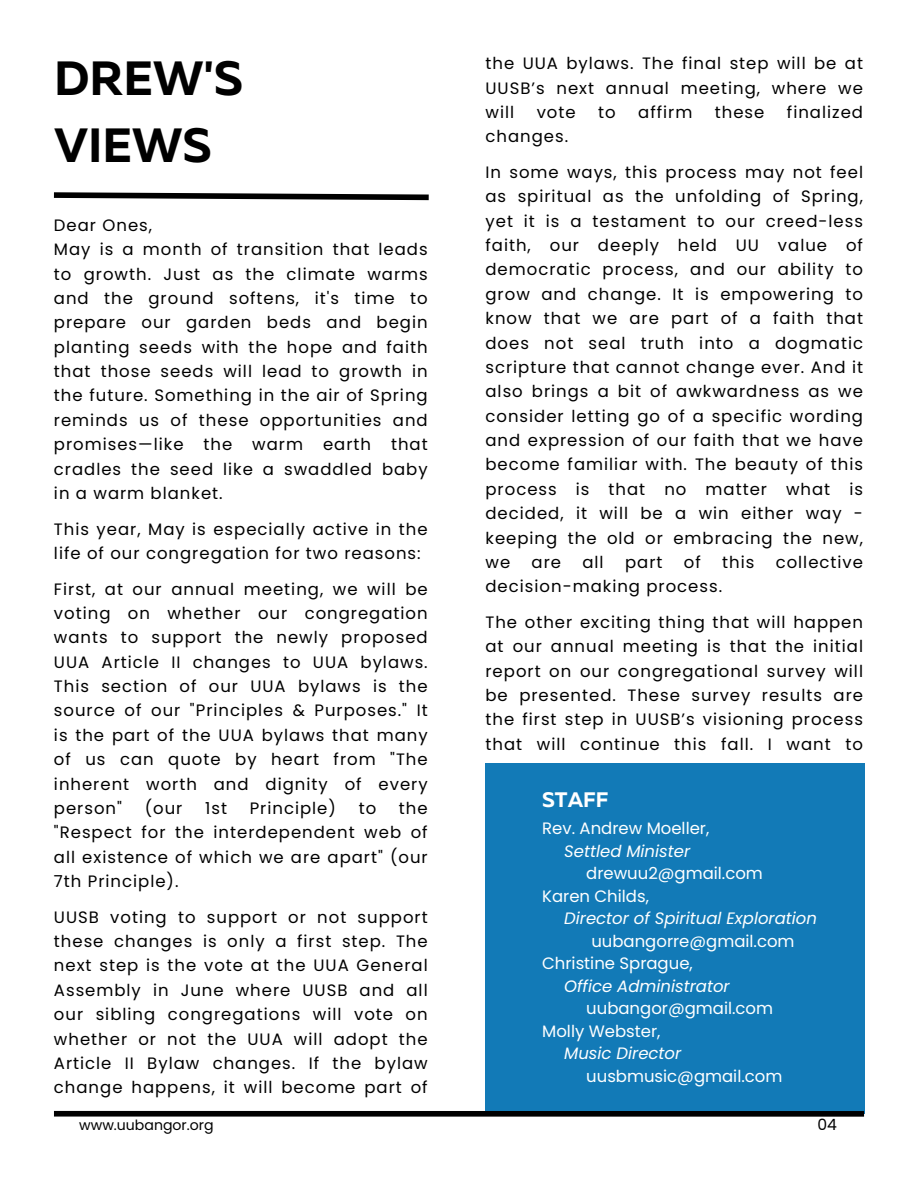
<style>
.page{position:relative;width:918px;height:1188px;background:#fff}
.page>*{position:absolute;margin:0;border:0;box-sizing:border-box;transform-origin:0 0}
.t1{font:700 48px/66.8px "Muller";color:#000}
.t2{font:700 21px "Muller";color:#fff}
.t3{font:16.5px/24.5px "Poppins";letter-spacing:.06em;color:#000;text-align:justify}
.t4{font:16.5px "Poppins";color:#fff}
.t5{font:italic 16.5px "Poppins";color:#fff}
.t6{font:15.45px "Poppins";color:#000}
.t7{font:14.1px "Poppins";color:#000}
</style>
<div class="page">
<svg style="left:53px;top:192px;width:376px;height:9px"></svg>
<div style="left:486px;top:763px;width:378px;height:351px;background:#127ab7"></div>
<div style="left:54px;top:1111px;width:810px;height:6px;background:#000"></div>
<h3 class="t1" style="left:54px;top:49px;width:191px">DREW'S<br>VIEWS</h3>
<h3 class="t3" style="left:54px;top:213px;width:375px;text-align:left">Dear Ones,<br>May is a month of transition that leads to growth. Just as the climate warms and the ground softens, it's time to prepare our garden beds and begin planting seeds with the hope and faith that those seeds will lead to growth in the future. Something in the air of Spring reminds us of these opportunities and promises—like the warm earth that cradles the seed like a swaddled baby in a warm blanket.</h3>
<h3 class="t3" style="left:54px;top:517px;width:375px">This year, May is especially active in the life of our congregation for two reasons:</h3>
<h3 class="t3" style="left:54px;top:577px;width:375px">First, at our annual meeting, we will be voting on whether our congregation wants to support the newly proposed UUA Article II changes to UUA bylaws.<br>This section of our UUA bylaws is the source of our "Principles &amp; Purposes." It is the part of the UUA bylaws that many of us can quote by heart from "The inherent worth and dignity of every person"</h3>
<h3 class="t3" style="left:145px;top:796px;width:39px">(our</h3>
<h3 class="t3" style="left:205px;top:796px;width:23px">1st</h3>
<h3 class="t3" style="left:250px;top:796px;width:88px">Principle)</h3>
<h3 class="t3" style="left:359px;top:796px;width:19px">to</h3>
<h3 class="t3" style="left:54px;top:796px;width:375px;text-indent:345px">the "Respect for the interdependent web of all existence of which we are apart" (our 7th Principle).</h3>
<h2 class="t3" style="left:54px;top:905px;width:375px">UUSB voting to support or not support these changes is only a first step. The next step is the vote at the UUA General Assembly in June where UUSB and all our sibling congregations will vote on whether or not the UUA will adopt the Article II Bylaw changes. If the bylaw change happens, it will become part of</h2>
<h1 class="t3" style="left:486px;top:51px;width:379px">the UUA bylaws. The final step will be at UUSB’s next annual meeting, where we will</h1>
<h1 class="t3" style="left:537px;top:100px;width:41px">vote</h1>
<h1 class="t3" style="left:598px;top:100px;width:19px">to</h1>
<h1 class="t3" style="left:638px;top:100px;width:56px">affirm</h1>
<h1 class="t3" style="left:715px;top:100px;width:51px">these</h1>
<h1 class="t3" style="left:787px;top:100px;width:78px">finalized</h1>
<h1 class="t3" style="left:486px;top:124px;width:84px">changes.</h1>
<h3 class="t3" style="left:486px;top:160px;width:379px">In some ways, this process may not feel as spiritual as the unfolding of Spring, yet it is a testament to our creed-less faith, our deeply held UU value of democratic process, and our ability to grow and change. It is empowering to know that we are part of a faith that does not seal truth into a dogmatic scripture that cannot change ever. And it also brings a bit of awkwardness as we consider letting go of a specific wording and expression of our faith that we have become familiar with. The beauty of this process is that no matter what is decided, it will be a win either way - keeping the old or embracing the new, we</h3>
<h3 class="t3" style="left:532px;top:550px;width:31px">are</h3>
<h3 class="t3" style="left:582px;top:550px;width:23px">all</h3>
<h3 class="t3" style="left:625px;top:550px;width:39px">part</h3>
<h3 class="t3" style="left:684px;top:550px;width:18px">of</h3>
<h3 class="t3" style="left:722px;top:550px;width:34px">this</h3>
<h3 class="t3" style="left:776px;top:550px;width:89px">collective</h3>
<h3 class="t3" style="left:486px;top:574px;width:238px">decision-making process.</h3>
<h3 class="t3" style="left:486px;top:610px;width:379px">The other exciting thing that will happen at our annual meeting is that the initial report on our congregational survey will be presented. These survey results are the first step in UUSB’s visioning process that will continue this fall. I want to</h3>
<h3 class="t2" style="left:542px;top:791px;width:68px">STAFF</h3>
<h3 class="t4" style="left:542px;top:817px;width:169px">Rev. Andrew Moeller,</h3>
<h3 class="t5" style="left:564px;top:840px;width:128px">Settled Minister</h3>
<h3 class="t4" style="left:586px;top:862px;width:178px">drewuu2@gmail.com</h3>
<h3 class="t4" style="left:542px;top:885px;width:108px">Karen Childs,</h3>
<h3 class="t5" style="left:564px;top:907px;width:254px">Director of Spiritual Exploration</h3>
<h3 class="t4" style="left:591px;top:930px;width:205px">uubangorre@gmail.com</h3>
<h3 class="t4" style="left:542px;top:952px;width:152px">Christine Sprague,</h3>
<h3 class="t5" style="left:564px;top:975px;width:167px">Office Administrator</h3>
<h3 class="t4" style="left:586px;top:997px;width:188px">uubangor@gmail.com</h3>
<h3 class="t4" style="left:542px;top:1020px;width:120px">Molly Webster,</h3>
<h3 class="t5" style="left:564px;top:1042px;width:119px">Music Director</h3>
<h3 class="t4" style="left:586px;top:1065px;width:198px">uusbmusic@gmail.com</h3>
<p class="t7" style="left:79px;top:1115px;width:136px">www.uubangor.org</p>
<p class="t6" style="left:818px;top:1114px;width:21px">04</p>
</div>
